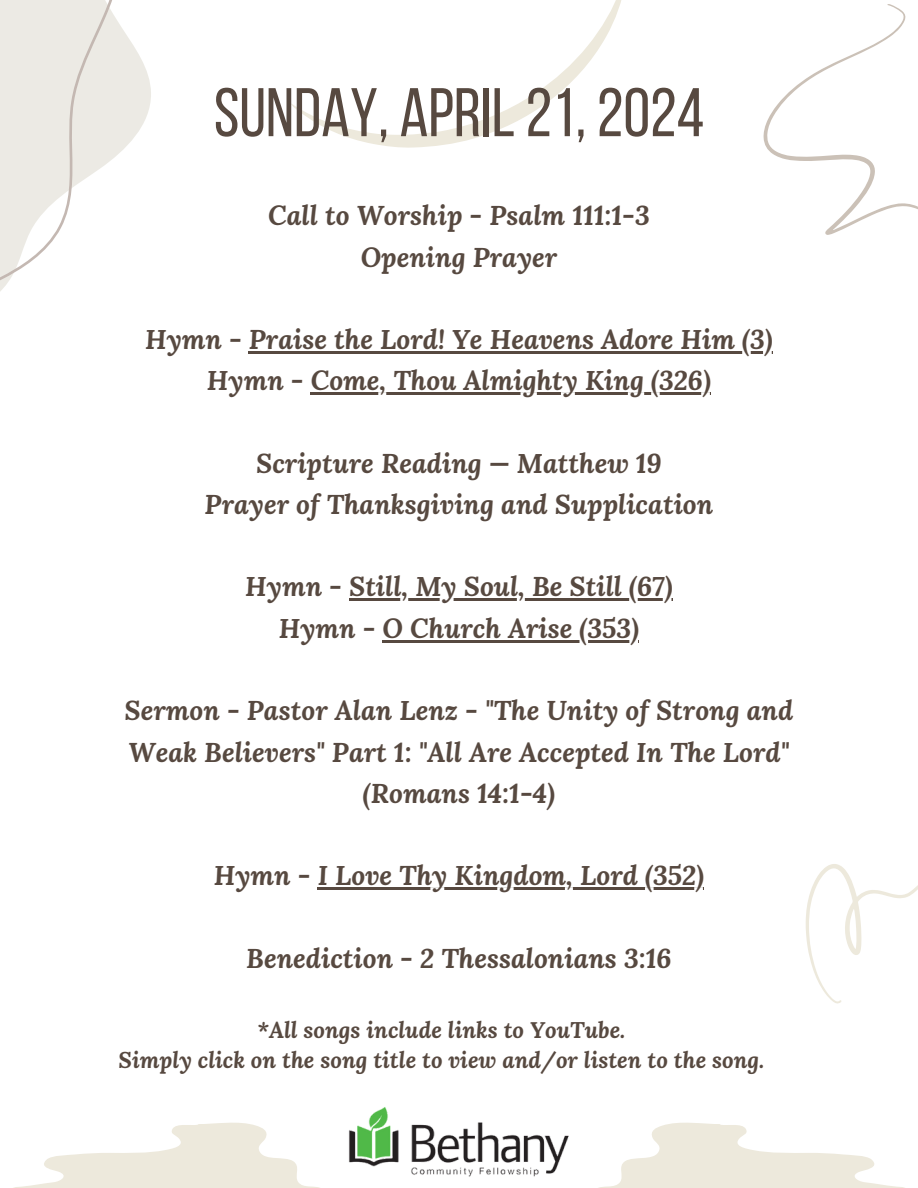
<style>
.page{position:relative;width:918px;height:1188px;background:#fff}
.page>*{position:absolute;margin:0;border:0;box-sizing:border-box;transform-origin:0 0}
.t1{font:68.55px "Bebas Neue";color:#574940}
.t2{font:italic 700 27px/41.7px "Lora";color:#574940;text-align:center}
.t3{font:italic 700 22.5px "Lora";color:#574940}
</style>
<div class="page">
<svg style="left:291px;top:0;width:330px;height:148px"></svg>
<svg style="left:763px;top:4px;width:155px;height:231px"></svg>
<svg style="left:806px;top:864px;width:112px;height:140px"></svg>
<svg style="left:13px;top:1122px;width:307px;height:66px"></svg>
<img style="left:349px;top:1107px;width:220px;height:70px">
<hr style="left:249px;top:351px;width:524px;height:2px;background:#574940">
<hr style="left:311px;top:393px;width:400px;height:2px;background:#574940">
<hr style="left:349px;top:599px;width:324px;height:2px;background:#574940">
<hr style="left:383px;top:640px;width:256px;height:2px;background:#574940">
<hr style="left:318px;top:888px;width:386px;height:2px;background:#574940">
<svg style="left:598px;top:1122px;width:307px;height:66px"></svg>
<svg style="left:0;top:0;width:254px;height:354px"></svg>
<p class="t1" style="left:214px;top:85px;width:492px">SUNDAY, APRIL21, 2024</p>
<p class="t2" style="left:268px;top:194px;width:383px">Call to Worship - Psalm 111:1-3<br>Opening Prayer</p>
<h1 class="t2" style="left:145px;top:318px;width:629px">Hymn - Praise the Lord! Ye Heavens Adore Him (3)</h1>
<h2 class="t2" style="left:207px;top:359px;width:506px">Hymn - Come, Thou Almighty King (326)</h2>
<h2 class="t2" style="left:205px;top:441px;width:510px">Scripture Reading — Matthew 19<br>Prayer of Thanksgiving and Supplication</h2>
<h2 class="t2" style="left:245px;top:565px;width:429px">Hymn - Still, My Soul, Be Still (67)</h2>
<h2 class="t2" style="left:279px;top:607px;width:362px">Hymn - O Church Arise (353)</h2>
<h2 class="t2" style="left:125px;top:689px;width:670px">Sermon - Pastor Alan Lenz - "The Unity of Strong and<br>Weak Believers" Part 1: "All Are Accepted In The Lord" (Romans 14:1-4)</h2>
<h2 class="t2" style="left:214px;top:854px;width:492px">Hymn - I Love Thy Kingdom, Lord (352)</h2>
<h2 class="t2" style="left:246px;top:936px;width:427px">Benediction - 2 Thessalonians 3:16</h2>
<h2 class="t3" style="left:258px;top:1015px;width:369px">*All songs include links to YouTube.</h2>
<p class="t3" style="left:119px;top:1045px;width:647px">Simply click on the song title to view and/or listen to the song.</p>
</div>
